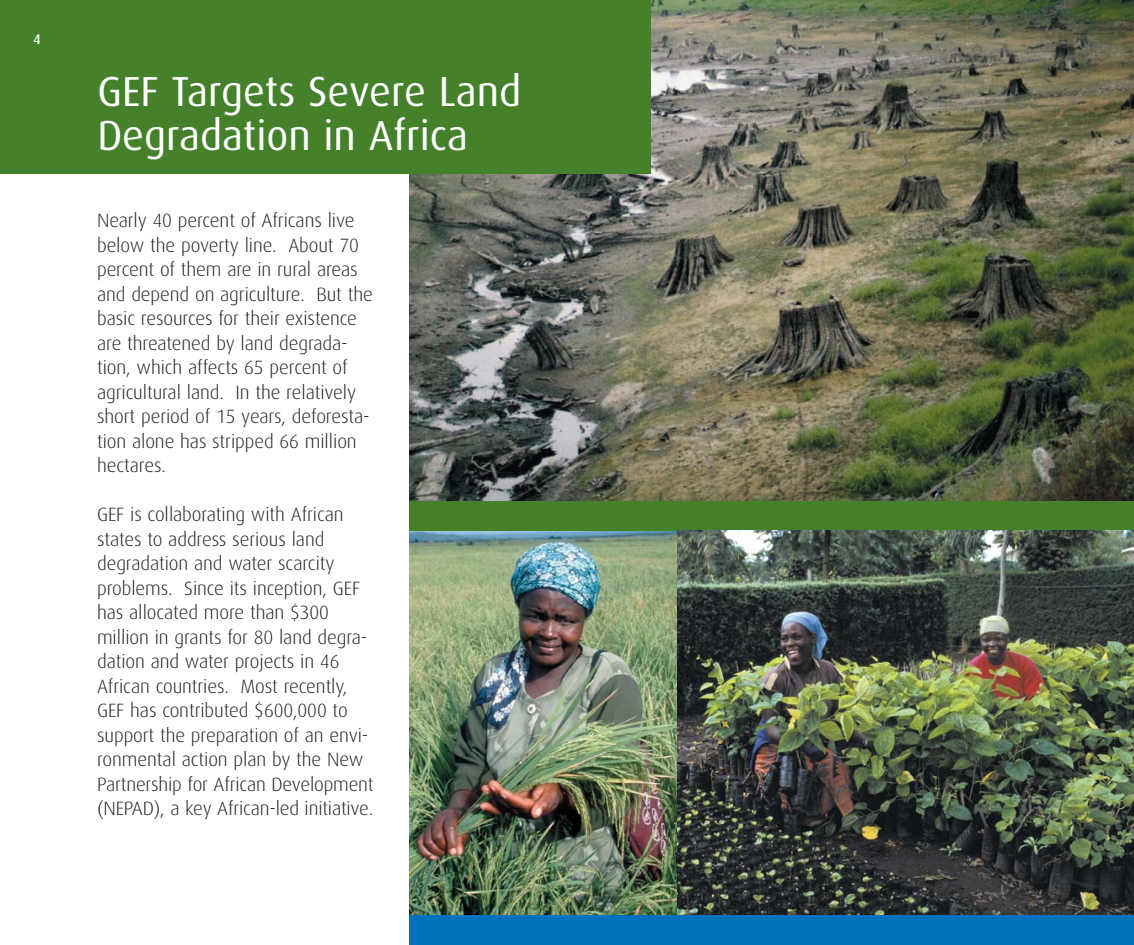
<style>
.page{position:relative;width:1134px;height:945px;background:#fff}
.page>*{position:absolute;margin:0;border:0;box-sizing:border-box;transform-origin:0 0}
.t1{font:42px/43.8px "Dax";color:#fff}
.t2{font:300 19.25px/24.5px "Dax";letter-spacing:-.005em;color:#231f20}
.t3{font:500 14px "Dax";color:#fff}
</style>
<div class="page">
<img style="left:410px;top:0;width:724px;height:502px">
<div style="left:0;top:0;width:651px;height:174px;background:#45812b"></div>
<img style="left:410px;top:531px;width:267px;height:385px">
<div style="left:410px;top:502px;width:724px;height:29px;background:#45812b"></div>
<img style="left:677px;top:530px;width:457px;height:386px">
<div style="left:410px;top:916px;width:724px;height:29px;background:#0071bc"></div>
<p class="t3" style="left:33px;top:33px;width:9px">4</p>
<h1 class="t1" style="left:97px;top:72px;width:426px">GEF Targets Severe Land<br>Degradation in Africa</h1>
<p class="t2" style="left:97px;top:209px;width:277px">Nearly 40 percent of Africans live below the poverty line. About 70 percent of them are in rural areas and depend on agriculture. But the basic resources for their existence are threatened by land degrada&shy;tion, which affects 65 percent of agricultural land. In the relatively short period of 15 years, deforesta&shy;tion alone has stripped 66 million hectares.</p>
<p class="t2" style="left:97px;top:503px;width:278px">GEF is collaborating with African states to address serious land degradation and water scarcity problems. Since its inception, GEF has allocated more than $300 million in grants for 80 land degra&shy;dation and water projects in 46<br>African countries. Most recently, GEF has contributed $600,000 to support the preparation of an envi&shy;ronmental action plan by the New Partnership for African Development (NEPAD), a key African-led initiative.</p>
</div>
